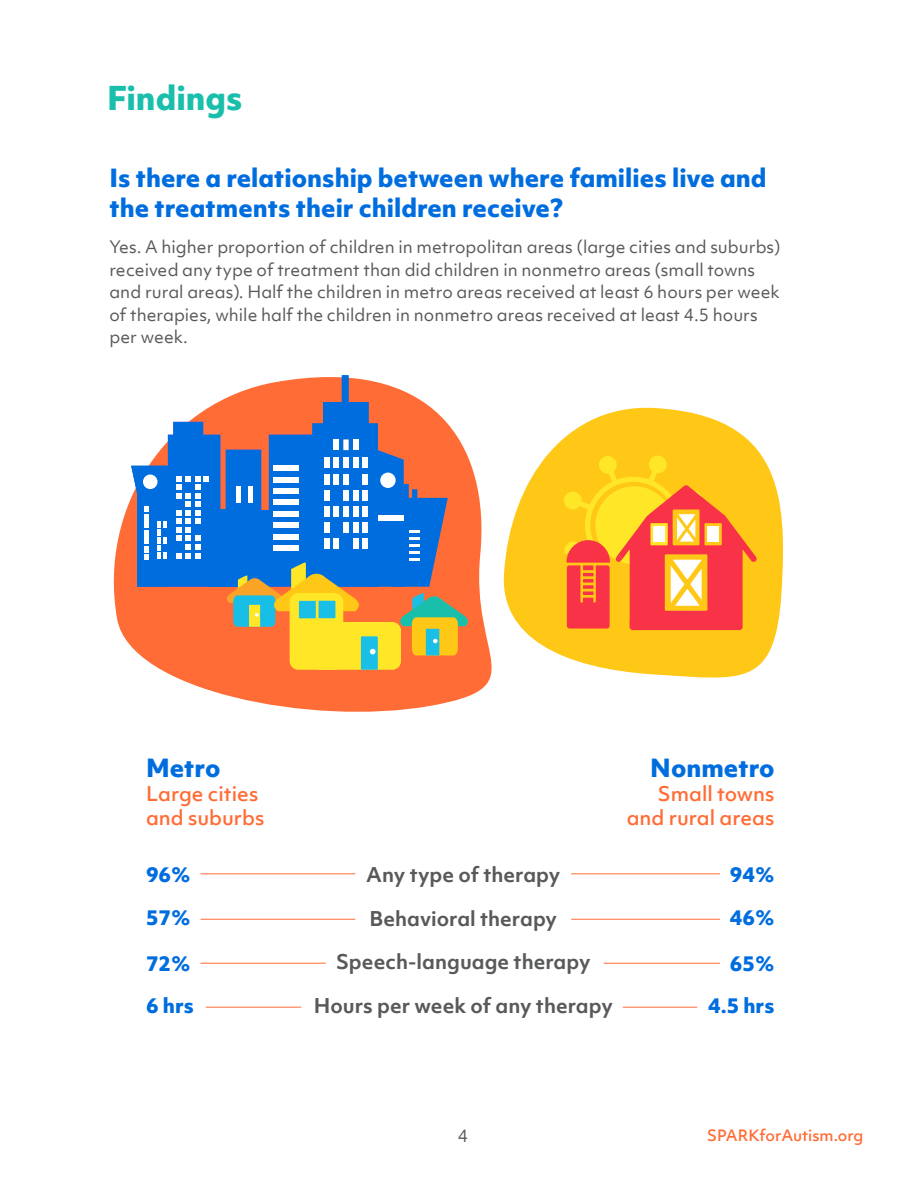
<style>
.page{position:relative;width:918px;height:1188px;background:#fff}
.page>*{position:absolute;margin:0;border:0;box-sizing:border-box;transform-origin:0 0}
.t1{font:800 31.5px "Objektiv Mk 1";color:#1abfac}
.t2{font:800 24px/30px "Objektiv Mk 1";color:#006ddf}
.t3{font:700 19.5px "Objektiv Mk 1";color:#58595b}
.t4{font:500 19.5px/24px "Objektiv Mk 1";color:#ff6c36}
.t5{font:800 19.5px "Objektiv Mk 1";color:#006ddf}
.t6{font:16.5px/22.5px "Objektiv Mk 1";color:#58595b}
.t7{font:500 15px "Objektiv Mk 1";color:#ff6c36}
</style>
<div class="page">
<svg style="left:113px;top:460px;width:379px;height:252px;fill:#ff6c36"></svg>
<svg style="left:503px;top:407px;width:281px;height:271px;fill:#ffc716"></svg>
<svg style="left:131px;top:375px;width:338px;height:295px"></svg>
<hr style="left:206px;top:1007px;width:95px;height:1px;background:#ff6c36">
<hr style="left:201px;top:873px;width:154px;height:1px;background:#ff6c36">
<hr style="left:201px;top:919px;width:154px;height:1px;background:#ff6c36">
<hr style="left:201px;top:963px;width:125px;height:1px;background:#ff6c36">
<hr style="left:571px;top:873px;width:149px;height:1px;background:#ff6c36">
<hr style="left:571px;top:919px;width:149px;height:1px;background:#ff6c36">
<hr style="left:604px;top:963px;width:116px;height:1px;background:#ff6c36">
<hr style="left:623px;top:1007px;width:74px;height:1px;background:#ff6c36">
<svg style="left:563px;top:455px;width:194px;height:175px"></svg>
<div style="left:708px;top:526px;width:11px;height:16px;background:#fff"></div>
<div style="left:654px;top:526px;width:11px;height:16px;background:#fff"></div>
<h1 class="t1" style="left:107px;top:76px;width:137px">Findings</h1>
<h2 class="t2" style="left:109px;top:162px;width:659px">Is there a relationship between where families live and the treatments their children receive?</h2>
<p class="t6" style="left:109px;top:236px;width:673px">Yes. A higher proportion of children in metropolitan areas (large cities and suburbs) received any type of treatment than did children in nonmetro areas (small towns and rural areas). Half the children in metro areas received at least 6 hours per week of therapies, while half the children in nonmetro areas received at least 4.5 hours per week.</p>
<h2 class="t2" style="left:146px;top:752px;width:76px">Metro</h2>
<p class="t4" style="left:146px;top:782px;width:120px">Large cities and suburbs</p>
<h2 class="t2" style="left:650px;top:752px;width:126px">Nonmetro</h2>
<p class="t4" style="left:627px;top:782px;width:149px;text-align:right">Small towns and rural areas</p>
<p class="t3" style="left:366px;top:861px;width:196px">Any type of therapy</p>
<p class="t3" style="left:370px;top:905px;width:189px">Behavioral therapy</p>
<p class="t3" style="left:336px;top:948px;width:256px">Speech-language therapy</p>
<p class="t3" style="left:314px;top:992px;width:301px">Hours per week of any therapy</p>
<p class="t5" style="left:146px;top:860px;width:46px">96%</p>
<p class="t5" style="left:730px;top:860px;width:46px">94%</p>
<p class="t5" style="left:146px;top:904px;width:46px">57%</p>
<p class="t5" style="left:730px;top:904px;width:46px">46%</p>
<p class="t5" style="left:146px;top:950px;width:46px">72%</p>
<p class="t5" style="left:730px;top:950px;width:46px">65%</p>
<p class="t5" style="left:146px;top:992px;width:49px">6 hrs</p>
<p class="t5" style="left:708px;top:992px;width:68px">4.5 hrs</p>
<p class="t6" style="left:458px;top:1124px;width:12px">4</p>
<p class="t7" style="left:707px;top:1125px;width:158px">SPARKforAutism.org</p>
</div>
